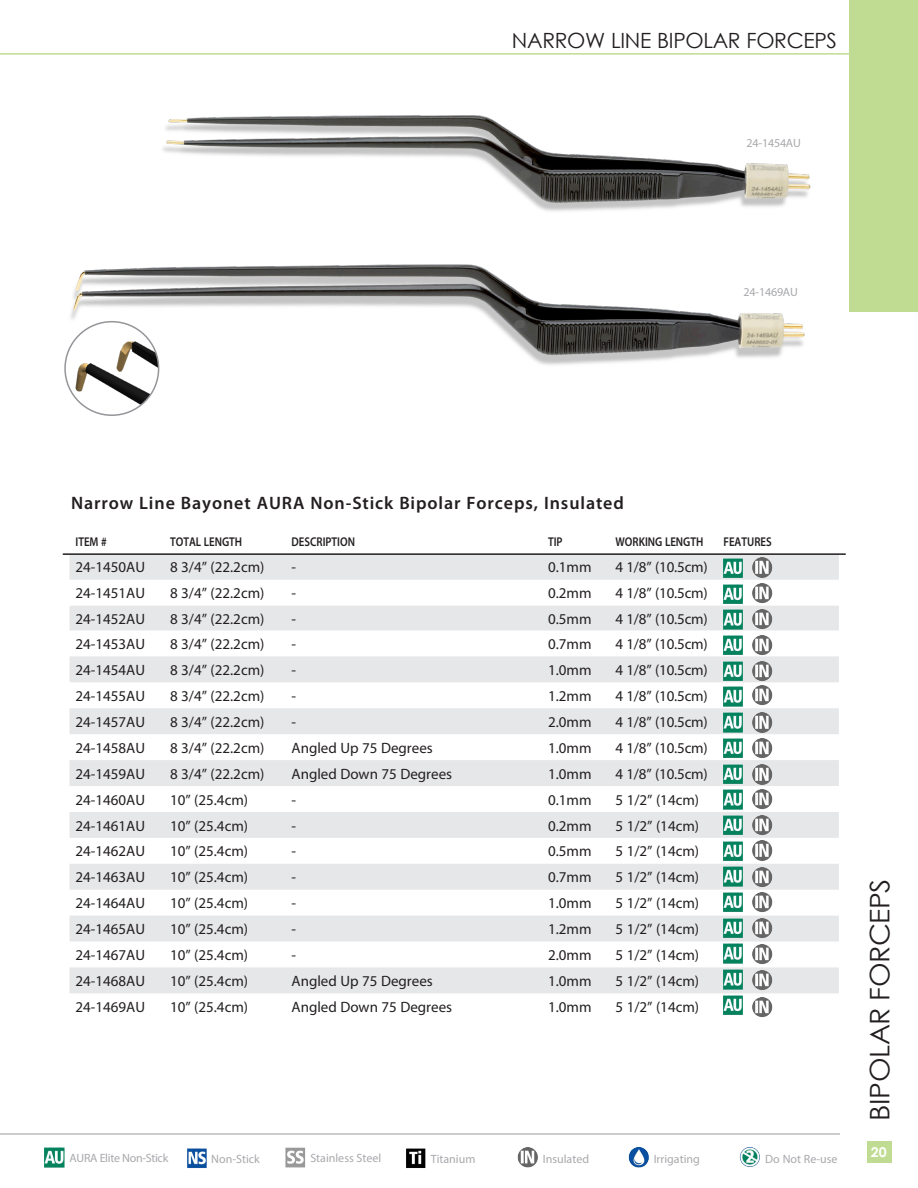
<style>
.page{position:relative;width:918px;height:1188px;background:#fff}
.page>*{position:absolute;margin:0;border:0;box-sizing:border-box;transform-origin:0 0}
.t1{font:27px "Century Gothic";letter-spacing:-.015em;color:#231f20;scale:1.05 1}
.t2{font:21px "Century Gothic";letter-spacing:-.015em;color:#231f20}
.t3{font:600 18px "Myriad Pro";letter-spacing:.05em;color:#231f20}
.t4{font:15px "Myriad Pro";color:#231f20}
.t5{font:700 13.5px "Century Gothic";color:#fff;scale:1.05 1}
.t6{font:600 12.75px "Myriad Pro";color:#231f20;scale:.85 1}
.t7{font:12px "Myriad Pro";color:#a8a9ad}
.t8{font:12px "Myriad Pro";letter-spacing:-.025em;color:#a8a9ad}
</style>
<div class="page">
<hr style="left:0;top:1133px;width:840px;height:2px;background:#bcbdc0">
<svg style="left:70px;top:555px;width:769px;height:438px;fill:#e6e7e9"></svg>
<hr style="left:63px;top:553px;width:783px;height:2px;background:#231f20">
<img style="left:751px;top:893px;width:23px;height:20px">
<img style="left:723px;top:893px;width:21px;height:21px">
<img style="left:723px;top:867px;width:21px;height:21px">
<img style="left:751px;top:867px;width:23px;height:21px">
<img style="left:751px;top:841px;width:23px;height:20px">
<img style="left:751px;top:815px;width:23px;height:21px">
<img style="left:751px;top:789px;width:23px;height:21px">
<img style="left:751px;top:765px;width:23px;height:20px">
<img style="left:751px;top:739px;width:23px;height:20px">
<img style="left:751px;top:713px;width:23px;height:20px">
<img style="left:751px;top:685px;width:23px;height:21px">
<img style="left:751px;top:661px;width:23px;height:21px">
<img style="left:751px;top:635px;width:23px;height:21px">
<img style="left:751px;top:609px;width:23px;height:21px">
<img style="left:751px;top:584px;width:23px;height:20px">
<img style="left:751px;top:919px;width:23px;height:20px">
<img style="left:723px;top:918px;width:21px;height:22px">
<img style="left:751px;top:944px;width:23px;height:21px">
<img style="left:723px;top:944px;width:21px;height:22px">
<img style="left:751px;top:970px;width:23px;height:21px">
<img style="left:723px;top:970px;width:21px;height:21px">
<img style="left:752px;top:998px;width:21px;height:19px">
<img style="left:723px;top:995px;width:20px;height:20px">
<img style="left:723px;top:841px;width:21px;height:22px">
<img style="left:723px;top:815px;width:21px;height:22px">
<img style="left:723px;top:790px;width:21px;height:21px">
<img style="left:723px;top:738px;width:21px;height:22px">
<img style="left:723px;top:713px;width:21px;height:21px">
<img style="left:723px;top:687px;width:21px;height:22px">
<img style="left:723px;top:661px;width:21px;height:22px">
<img style="left:723px;top:636px;width:21px;height:21px">
<img style="left:723px;top:610px;width:21px;height:21px">
<img style="left:723px;top:584px;width:21px;height:22px">
<img style="left:723px;top:558px;width:21px;height:22px">
<img style="left:723px;top:764px;width:21px;height:22px">
<img style="left:751px;top:558px;width:23px;height:20px">
<div style="left:850px;top:0;width:68px;height:312px;background:#bfdc92"></div>
<img style="left:163px;top:115px;width:648px;height:96px">
<img style="left:64px;top:264px;width:741px;height:112px">
<hr style="left:0;top:53px;width:918px;height:2px;background:#bfdc92">
<div style="left:867px;top:1141px;width:25px;height:22px;background:#bfdc92"></div>
<img style="left:65px;top:322px;width:94px;height:93px;border-radius:47px">
<div style="left:64px;top:321px;width:95px;height:95px;border:2px solid #939598;border-radius:50%"></div>
<svg style="left:44px;top:1148px;width:1px;height:20px"></svg>
<img style="left:45px;top:1148px;width:20px;height:20px">
<img style="left:187px;top:1148px;width:20px;height:20px">
<img style="left:285px;top:1148px;width:20px;height:20px">
<img style="left:406px;top:1148px;width:20px;height:20px">
<img style="left:517px;top:1148px;width:21px;height:20px">
<img style="left:628px;top:1148px;width:21px;height:20px">
<img style="left:739px;top:1147px;width:21px;height:20px">
<p class="t2" style="left:512px;top:26px;width:327px">NARROW LINE BIPOLAR FORCEPS</p>
<p class="t7" style="left:747px;top:136px;width:56px">24-1454AU</p>
<p class="t7" style="left:744px;top:284px;width:56px">24-1469AU</p>
<p class="t3" style="left:71px;top:492px;width:554px">Narrow Line Bayonet AURA Non-Stick Bipolar Forceps, Insulated</p>
<p class="t6" style="left:76px;top:533px;width:38px">ITEM #</p>
<p class="t6" style="left:170px;top:533px;width:86px">TOTAL LENGTH</p>
<p class="t6" style="left:292px;top:533px;width:76px">DESCRIPTION</p>
<p class="t6" style="left:548px;top:533px;width:19px">TIP</p>
<p class="t6" style="left:616px;top:533px;width:105px">WORKING LENGTH</p>
<p class="t6" style="left:724px;top:533px;width:58px">FEATURES</p>
<p class="t4" style="left:76px;top:558px;width:71px">24-1450AU</p>
<p class="t4" style="left:170px;top:558px;width:96px">8 3/4” (22.2cm)</p>
<p class="t4" style="left:292px;top:558px;width:6px">-</p>
<p class="t4" style="left:548px;top:558px;width:45px">0.1mm</p>
<p class="t4" style="left:616px;top:558px;width:94px">4 1/8” (10.5cm)</p>
<p class="t4" style="left:76px;top:584px;width:71px">24-1451AU</p>
<p class="t4" style="left:170px;top:584px;width:96px">8 3/4” (22.2cm)</p>
<p class="t4" style="left:292px;top:584px;width:6px">-</p>
<p class="t4" style="left:548px;top:584px;width:45px">0.2mm</p>
<p class="t4" style="left:616px;top:584px;width:94px">4 1/8” (10.5cm)</p>
<p class="t4" style="left:76px;top:609px;width:71px">24-1452AU</p>
<p class="t4" style="left:170px;top:609px;width:96px">8 3/4” (22.2cm)</p>
<p class="t4" style="left:292px;top:609px;width:6px">-</p>
<p class="t4" style="left:548px;top:609px;width:45px">0.5mm</p>
<p class="t4" style="left:616px;top:609px;width:94px">4 1/8” (10.5cm)</p>
<p class="t4" style="left:76px;top:635px;width:71px">24-1453AU</p>
<p class="t4" style="left:170px;top:635px;width:96px">8 3/4” (22.2cm)</p>
<p class="t4" style="left:292px;top:635px;width:6px">-</p>
<p class="t4" style="left:548px;top:635px;width:45px">0.7mm</p>
<p class="t4" style="left:616px;top:635px;width:94px">4 1/8” (10.5cm)</p>
<p class="t4" style="left:76px;top:661px;width:71px">24-1454AU</p>
<p class="t4" style="left:170px;top:661px;width:96px">8 3/4” (22.2cm)</p>
<p class="t4" style="left:292px;top:661px;width:6px">-</p>
<p class="t4" style="left:548px;top:661px;width:45px">1.0mm</p>
<p class="t4" style="left:616px;top:661px;width:94px">4 1/8” (10.5cm)</p>
<p class="t4" style="left:76px;top:687px;width:71px">24-1455AU</p>
<p class="t4" style="left:170px;top:687px;width:96px">8 3/4” (22.2cm)</p>
<p class="t4" style="left:292px;top:687px;width:6px">-</p>
<p class="t4" style="left:548px;top:687px;width:45px">1.2mm</p>
<p class="t4" style="left:616px;top:687px;width:94px">4 1/8” (10.5cm)</p>
<p class="t4" style="left:76px;top:713px;width:71px">24-1457AU</p>
<p class="t4" style="left:170px;top:713px;width:96px">8 3/4” (22.2cm)</p>
<p class="t4" style="left:292px;top:713px;width:6px">-</p>
<p class="t4" style="left:548px;top:713px;width:45px">2.0mm</p>
<p class="t4" style="left:616px;top:713px;width:94px">4 1/8” (10.5cm)</p>
<p class="t4" style="left:76px;top:738px;width:71px">24-1458AU</p>
<p class="t4" style="left:170px;top:738px;width:96px">8 3/4” (22.2cm)</p>
<p class="t4" style="left:292px;top:738px;width:143px">Angled Up 75 Degrees</p>
<p class="t4" style="left:548px;top:738px;width:45px">1.0mm</p>
<p class="t4" style="left:616px;top:738px;width:94px">4 1/8” (10.5cm)</p>
<p class="t4" style="left:76px;top:764px;width:71px">24-1459AU</p>
<p class="t4" style="left:170px;top:764px;width:96px">8 3/4” (22.2cm)</p>
<p class="t4" style="left:292px;top:764px;width:162px">Angled Down 75 Degrees</p>
<p class="t4" style="left:548px;top:764px;width:45px">1.0mm</p>
<p class="t4" style="left:616px;top:764px;width:94px">4 1/8” (10.5cm)</p>
<p class="t4" style="left:76px;top:790px;width:71px">24-1460AU</p>
<p class="t4" style="left:170px;top:790px;width:80px">10” (25.4cm)</p>
<p class="t4" style="left:292px;top:790px;width:6px">-</p>
<p class="t4" style="left:548px;top:790px;width:45px">0.1mm</p>
<p class="t4" style="left:616px;top:790px;width:85px">5 1/2” (14cm)</p>
<p class="t4" style="left:76px;top:816px;width:71px">24-1461AU</p>
<p class="t4" style="left:170px;top:816px;width:80px">10” (25.4cm)</p>
<p class="t4" style="left:292px;top:816px;width:6px">-</p>
<p class="t4" style="left:548px;top:816px;width:45px">0.2mm</p>
<p class="t4" style="left:616px;top:816px;width:85px">5 1/2” (14cm)</p>
<p class="t4" style="left:76px;top:842px;width:71px">24-1462AU</p>
<p class="t4" style="left:170px;top:842px;width:80px">10” (25.4cm)</p>
<p class="t4" style="left:292px;top:842px;width:6px">-</p>
<p class="t4" style="left:548px;top:842px;width:45px">0.5mm</p>
<p class="t4" style="left:616px;top:842px;width:85px">5 1/2” (14cm)</p>
<p class="t4" style="left:76px;top:868px;width:71px">24-1463AU</p>
<p class="t4" style="left:170px;top:868px;width:80px">10” (25.4cm)</p>
<p class="t4" style="left:292px;top:868px;width:6px">-</p>
<p class="t4" style="left:548px;top:868px;width:45px">0.7mm</p>
<p class="t4" style="left:616px;top:868px;width:85px">5 1/2” (14cm)</p>
<p class="t4" style="left:76px;top:894px;width:71px">24-1464AU</p>
<p class="t4" style="left:170px;top:894px;width:80px">10” (25.4cm)</p>
<p class="t4" style="left:292px;top:894px;width:6px">-</p>
<p class="t4" style="left:548px;top:894px;width:45px">1.0mm</p>
<p class="t4" style="left:616px;top:894px;width:85px">5 1/2” (14cm)</p>
<p class="t4" style="left:76px;top:920px;width:71px">24-1465AU</p>
<p class="t4" style="left:170px;top:920px;width:80px">10” (25.4cm)</p>
<p class="t4" style="left:292px;top:920px;width:6px">-</p>
<p class="t4" style="left:548px;top:920px;width:45px">1.2mm</p>
<p class="t4" style="left:616px;top:920px;width:85px">5 1/2” (14cm)</p>
<p class="t4" style="left:76px;top:946px;width:71px">24-1467AU</p>
<p class="t4" style="left:170px;top:946px;width:80px">10” (25.4cm)</p>
<p class="t4" style="left:292px;top:946px;width:6px">-</p>
<p class="t4" style="left:548px;top:946px;width:45px">2.0mm</p>
<p class="t4" style="left:616px;top:946px;width:85px">5 1/2” (14cm)</p>
<p class="t4" style="left:76px;top:972px;width:71px">24-1468AU</p>
<p class="t4" style="left:170px;top:972px;width:80px">10” (25.4cm)</p>
<p class="t4" style="left:292px;top:972px;width:143px">Angled Up 75 Degrees</p>
<p class="t4" style="left:548px;top:972px;width:45px">1.0mm</p>
<p class="t4" style="left:616px;top:972px;width:85px">5 1/2” (14cm)</p>
<p class="t4" style="left:76px;top:998px;width:71px">24-1469AU</p>
<p class="t4" style="left:170px;top:998px;width:80px">10” (25.4cm)</p>
<p class="t4" style="left:292px;top:998px;width:162px">Angled Down 75 Degrees</p>
<p class="t4" style="left:548px;top:998px;width:45px">1.0mm</p>
<p class="t4" style="left:616px;top:998px;width:85px">5 1/2” (14cm)</p>
<p class="t8" style="left:70px;top:1150px;width:100px">AURA Elite Non-Stick</p>
<p class="t7" style="left:211px;top:1151px;width:50px">Non-Stick</p>
<p class="t7" style="left:310px;top:1150px;width:73px">Stainless Steel</p>
<p class="t7" style="left:431px;top:1151px;width:46px">Titanium</p>
<p class="t7" style="left:543px;top:1151px;width:48px">Insulated</p>
<p class="t7" style="left:654px;top:1151px;width:48px">Irrigating</p>
<p class="t7" style="left:765px;top:1151px;width:74px">Do Not Re-use</p>
<p class="t1" style="left:861px;top:1120px;width:232px;rotate:-90deg">BIPOLAR FORCEPS</p>
<p class="t5" style="left:871px;top:1142px;width:16px">20</p>
</div>
